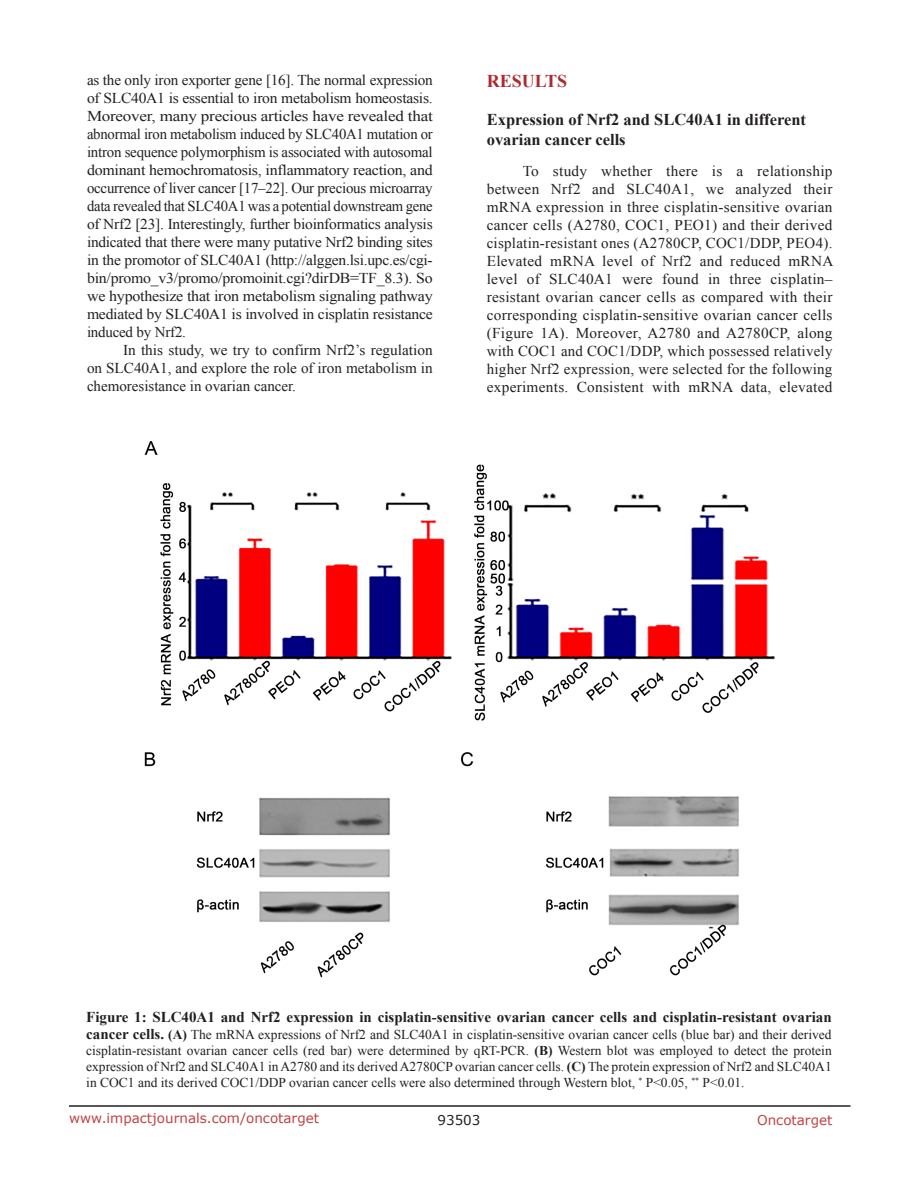
<style>
.page{position:relative;width:918px;height:1188px;background:#fff}
.page>*{position:absolute;margin:0;border:0;box-sizing:border-box;transform-origin:0 0}
.Heading{font:700 18px "Times New Roman";color:#ac2b31}
.SubHeading_no{font:700 16.5px/19.8px "Times New Roman";color:#231f20}
.BodyText{font:15px/18px "Times New Roman";color:#231f20;text-align:justify}
.figuretext{font:700 15px "Times New Roman";color:#231f20}
.figuretext-2{font:13.5px/16.2px "Times New Roman";color:#231f20;text-align:justify}
.t1{font:13.5px "Verdana";color:#c24141}
.t2{font:13.5px "Verdana";color:#231f20}
.s1{font-weight:700;font-size:15px}
.s2{font-weight:700}
</style>
<div class="page">
<hr style="left:69px;top:1105px;width:781px;height:2px;background:#231f20">
<img style="left:144px;top:441px;width:631px;height:537px">
<p class="BodyText" style="left:87px;top:71px;width:347px">as the only iron exporter gene [16]. The normal expression of SLC40A1 is essential to iron metabolism homeostasis.<br>Moreover, many precious articles have revealed that abnormal iron metabolism induced by SLC40A1 mutation or intron sequence polymorphism is associated with autosomal dominant hemochromatosis, inflammatory reaction, and occurrence of liver cancer [17–22]. Our precious microarray data revealed that SLC40A1 was a potential downstream gene of Nrf2 [23]. Interestingly, further bioinformatics analysis indicated that there were many putative Nrf2 binding sites in the promotor of SLC40A1 (http://alggen.lsi.upc.es/cgi&shy;bin/promo_v3/promo/promoinit.cgi?dirDB=TF_8.3). So we hypothesize that iron metabolism signaling pathway mediated by SLC40A1 is involved in cisplatin resistance induced by Nrf2.</p>
<p class="BodyText" style="left:87px;top:341px;width:347px;text-indent:36px">In this study, we try to confirm Nrf2’s regulation on SLC40A1, and explore the role of iron metabolism in chemoresistance in ovarian cancer.</p>
<p class="Heading" style="left:487px;top:69px;width:82px">RESULTS</p>
<p class="SubHeading_no" style="left:487px;top:109px;width:321px">Expression of Nrf2 and SLC40A1 in different ovarian cancer cells</p>
<p class="BodyText" style="left:487px;top:162px;width:348px;text-indent:36px">To study whether there is a relationship between Nrf2 and SLC40A1, we analyzed their mRNA expression in three cisplatin-sensitive ovarian cancer cells (A2780, COC1, PEO1) and their derived cisplatin-resistant ones (A2780CP, COC1/DDP, PEO4).<br>Elevated mRNA level of Nrf2 and reduced mRNA level of SLC40A1 were found in three cisplatin– resistant ovarian cancer cells as compared with their corresponding cisplatin-sensitive ovarian cancer cells (Figure 1A). Moreover, A2780 and A2780CP, along with COC1 and COC1/DDP, which possessed relatively higher Nrf2 expression, were selected for the following experiments. Consistent with mRNA data, elevated</p>
<p class="figuretext" style="left:86px;top:1007px;width:747px">Figure 1: SLC40A1 and Nrf2 expression in cisplatin-sensitive ovarian cancer cells and cisplatin-resistant ovarian</p>
<p class="figuretext-2" style="left:86px;top:1026px;width:747px"><span class="s1">cancer cells.</span> <span class="s2">(A)</span> The mRNA expressions of Nrf2 and SLC40A1 in cisplatin-sensitive ovarian cancer cells (blue bar) and their derived cisplatin-resistant ovarian cancer cells (red bar) were determined by qRT-PCR. <span class="s2">(B)</span> Western blot was employed to detect the protein expression of Nrf2 and SLC40A1 in A2780 and its derived A2780CP ovarian cancer cells. <span class="s2">(C)</span> The protein expression of Nrf2 and SLC40A1 in COC1 and its derived COC1/DDP ovarian cancer cells were also determined through Western blot, <sup>*</sup> P&lt;0.05, <sup>**</sup> P&lt;0.01.</p>
<p class="t1" style="left:69px;top:1109px;width:252px">www.impactjournals.com/oncotarget</p>
<p class="t2" style="left:438px;top:1111px;width:44px">93503</p>
<p class="t1" style="left:757px;top:1111px;width:77px">Oncotarget</p>
</div>
